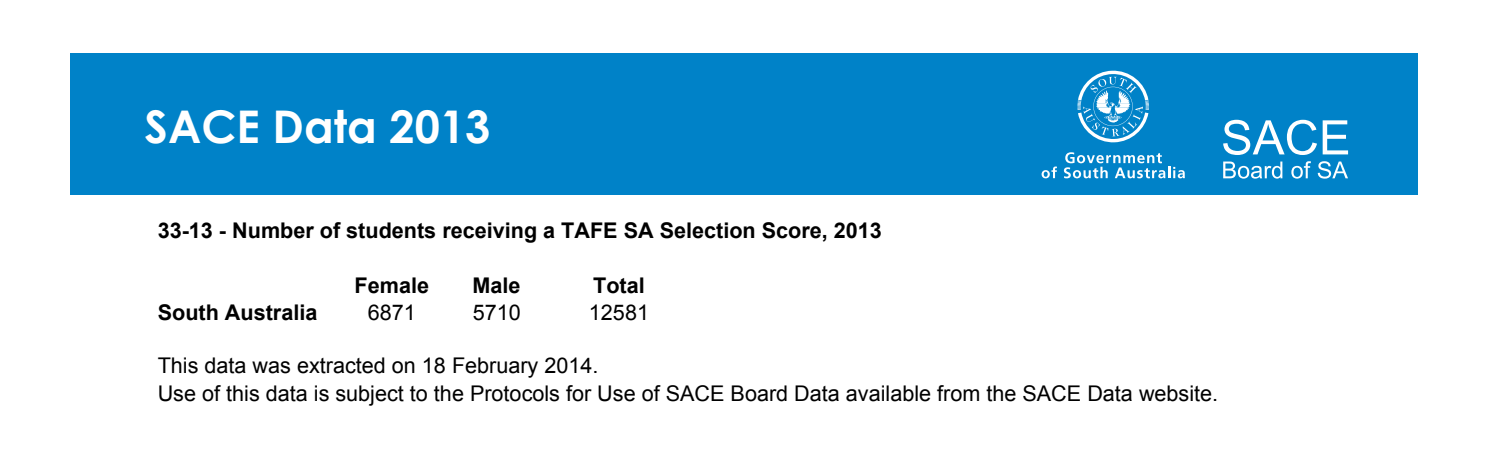
<style>
.page{position:relative;width:1489px;height:461px;background:#fff}
.page>*{position:absolute;margin:0;border:0;box-sizing:border-box;transform-origin:0 0}
.t1{font:700 45px "Century Gothic";color:#fff}
.t2{font:21.5px/28.5px "Arial";color:#000}
.t3{font:700 21.5px "Arial";color:#000}
</style>
<div class="page">
<div style="left:71px;top:53px;width:1346px;height:142px;background:#0082c8"></div>
<svg style="left:1223px;top:120px;width:93px;height:35px"></svg>
<svg style="left:1322px;top:120px;width:25px;height:34px"></svg>
<svg style="left:1223px;top:161px;width:59px;height:17px"></svg>
<svg style="left:1291px;top:161px;width:19px;height:17px"></svg>
<svg style="left:1317px;top:161px;width:30px;height:17px"></svg>
<svg style="left:1041px;top:166px;width:15px;height:12px"></svg>
<svg style="left:1063px;top:152px;width:121px;height:26px"></svg>
<svg style="left:1077px;top:70px;width:71px;height:73px"></svg>
<h1 class="t1" style="left:145px;top:98px;width:347px">SACE Data 2013</h1>
<p class="t3" style="left:158px;top:218px;width:725px">33-13 - Number of students receiving a TAFE SA Selection Score, 2013</p>
<p class="t3" style="left:354px;top:273px;width:76px">Female</p>
<p class="t3" style="left:472px;top:273px;width:50px">Male</p>
<p class="t3" style="left:593px;top:273px;width:53px">Total</p>
<p class="t3" style="left:158px;top:301px;width:161px">South Australia</p>
<p class="t2" style="left:368px;top:298px;width:50px">6871</p>
<p class="t2" style="left:473px;top:298px;width:50px">5710</p>
<p class="t2" style="left:589px;top:298px;width:62px">12581</p>
<p class="t2" style="left:158px;top:351px;width:1061px">This data was extracted on 18 February 2014.<br>Use of this data is subject to the Protocols for Use of SACE Board Data available from the SACE Data website.</p>
</div>
